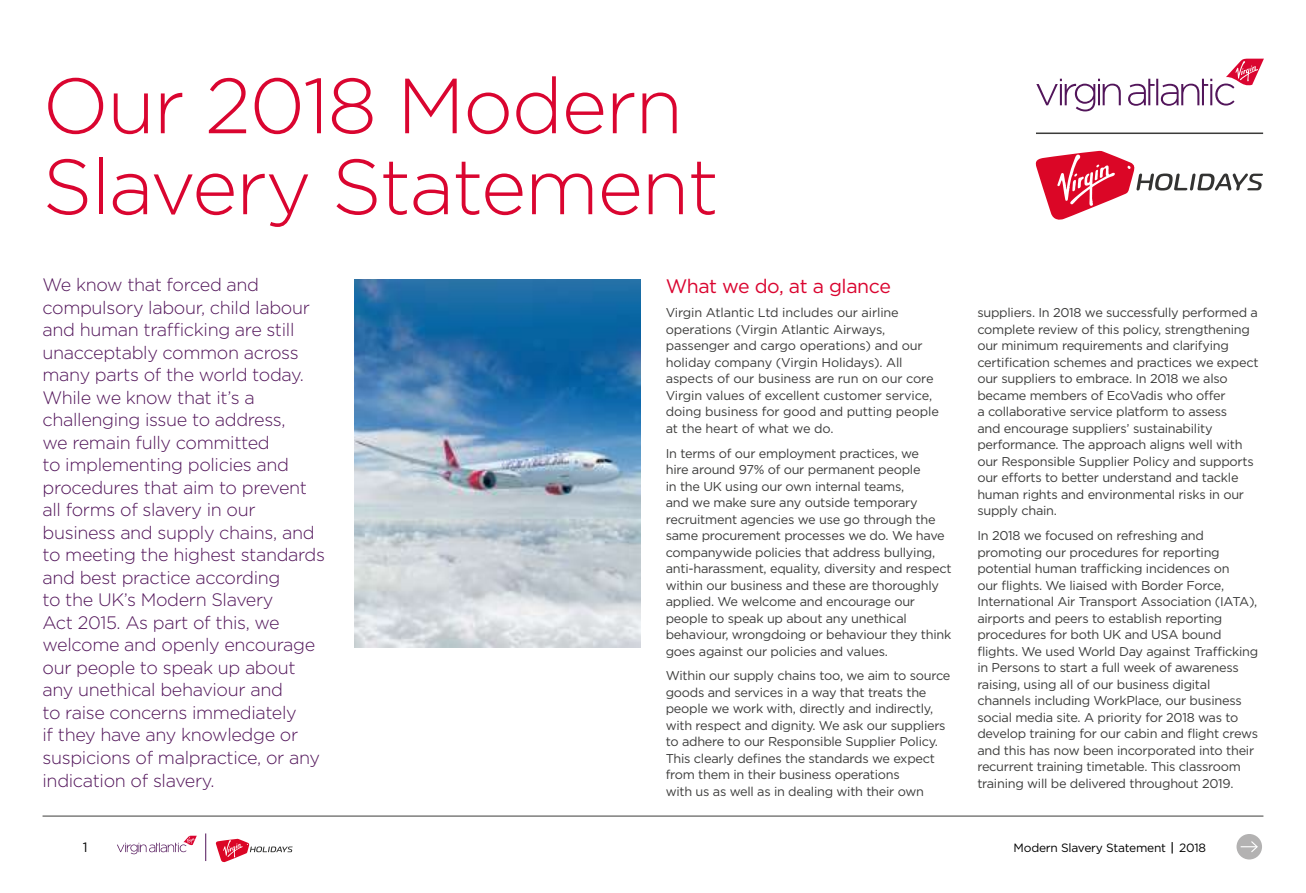
<style>
.page{position:relative;width:1306px;height:893px;background:#fff}
.page>*{position:absolute;margin:0;border:0;box-sizing:border-box;transform-origin:0 0}
.t1{font:300 78px/81px "Gotham";letter-spacing:-.02em;color:#da0530}
.t2{font:19.5px "Gotham";letter-spacing:-.02em;color:#da0530}
.t3{font:300 18px/22.5px "Gotham";letter-spacing:-.02em;color:#52155a}
.t4{font:13.5px "Gotham";color:#000}
.t5{font:12.75px/16.5px "Gotham";letter-spacing:-.02em;color:#3c3c3b}
.t6{font:12px "Gotham";letter-spacing:-.02em;color:#000}
</style>
<div class="page">
<svg style="left:205px;top:833px;width:1px;height:28px"></svg>
<svg style="left:216px;top:839px;width:77px;height:23px"></svg>
<svg style="left:117px;top:836px;width:80px;height:18px"></svg>
<div style="left:1236px;top:834px;width:25px;height:25px;background:#b3b2b2;border-radius:50%"></div>
<svg style="left:1240px;top:841px;width:18px;height:11px"></svg>
<img style="left:354px;top:280px;width:286px;height:367px">
<hr style="left:1035px;top:133px;width:228px;height:1px;background:#3c3c3b">
<svg style="left:1035px;top:151px;width:227px;height:69px"></svg>
<svg style="left:1036px;top:59px;width:227px;height:52px"></svg>
<hr style="left:43px;top:816px;width:1220px;height:1px;background:#3c3c3b">
<h1 class="t1" style="left:43px;top:63px;width:678px">Our 2018 Modern<br>Slavery Statement</h1>
<p class="t3" style="left:43px;top:273px;width:284px">We know that forced and compulsory labour, child labour and human trafficking are still unacceptably common across many parts of the world today.<br>While we know that it’s a challenging issue to address,<br>we remain fully committed<br>to implementing policies and procedures that aim to prevent all forms of slavery in our business and supply chains, and to meeting the highest standards and best practice according<br>to the UK’s Modern Slavery<br>Act 2015. As part of this, we welcome and openly encourage our people to speak up about any unethical behaviour and<br>to raise concerns immediately<br>if they have any knowledge or suspicions of malpractice, or any indication of slavery.</p>
<h2 class="t2" style="left:665px;top:273px;width:227px">What we do, at a glance</h2>
<p class="t5" style="left:665px;top:304px;width:275px">Virgin Atlantic Ltd includes our airline operations (Virgin Atlantic Airways, passenger and cargo operations) and our holiday company (Virgin Holidays). All aspects of our business are run on our core Virgin values of excellent customer service, doing business for good and putting people at the heart of what we do.</p>
<p class="t5" style="left:665px;top:445px;width:287px">In terms of our employment practices, we<br>hire around 97% of our permanent people<br>in the UK using our own internal teams,<br>and we make sure any outside temporary recruitment agencies we use go through the same procurement processes we do. We have companywide policies that address bullying, anti-harassment, equality, diversity and respect within our business and these are thoroughly applied. We welcome and encourage our people to speak up about any unethical behaviour, wrongdoing or behaviour they think goes against our policies and values.</p>
<p class="t5" style="left:665px;top:667px;width:286px">Within our supply chains too, we aim to source goods and services in a way that treats the people we work with, directly and indirectly, with respect and dignity. We ask our suppliers to adhere to our Responsible Supplier Policy.<br>This clearly defines the standards we expect from them in their business operations<br>with us as well as in dealing with their own</p>
<p class="t5" style="left:977px;top:304px;width:283px">suppliers. In 2018 we successfully performed a complete review of this policy, strengthening our minimum requirements and clarifying certification schemes and practices we expect our suppliers to embrace. In 2018 we also became members of EcoVadis who offer<br>a collaborative service platform to assess<br>and encourage suppliers’ sustainability performance. The approach aligns well with our Responsible Supplier Policy and supports our efforts to better understand and tackle human rights and environmental risks in our supply chain.</p>
<p class="t5" style="left:977px;top:527px;width:282px">In 2018 we focused on refreshing and promoting our procedures for reporting potential human trafficking incidences on<br>our flights. We liaised with Border Force, International Air Transport Association (IATA), airports and peers to establish reporting procedures for both UK and USA bound flights. We used World Day against Trafficking in Persons to start a full week of awareness raising, using all of our business digital channels including WorkPlace, our business social media site. A priority for 2018 was to develop training for our cabin and flight crews and this has now been incorporated into their recurrent training timetable. This classroom training will be delivered throughout 2019.</p>
<p class="t4" style="left:83px;top:838px;width:6px">1</p>
<p class="t6" style="left:1013px;top:840px;width:194px">Modern Slavery Statement 2018</p>
</div>
